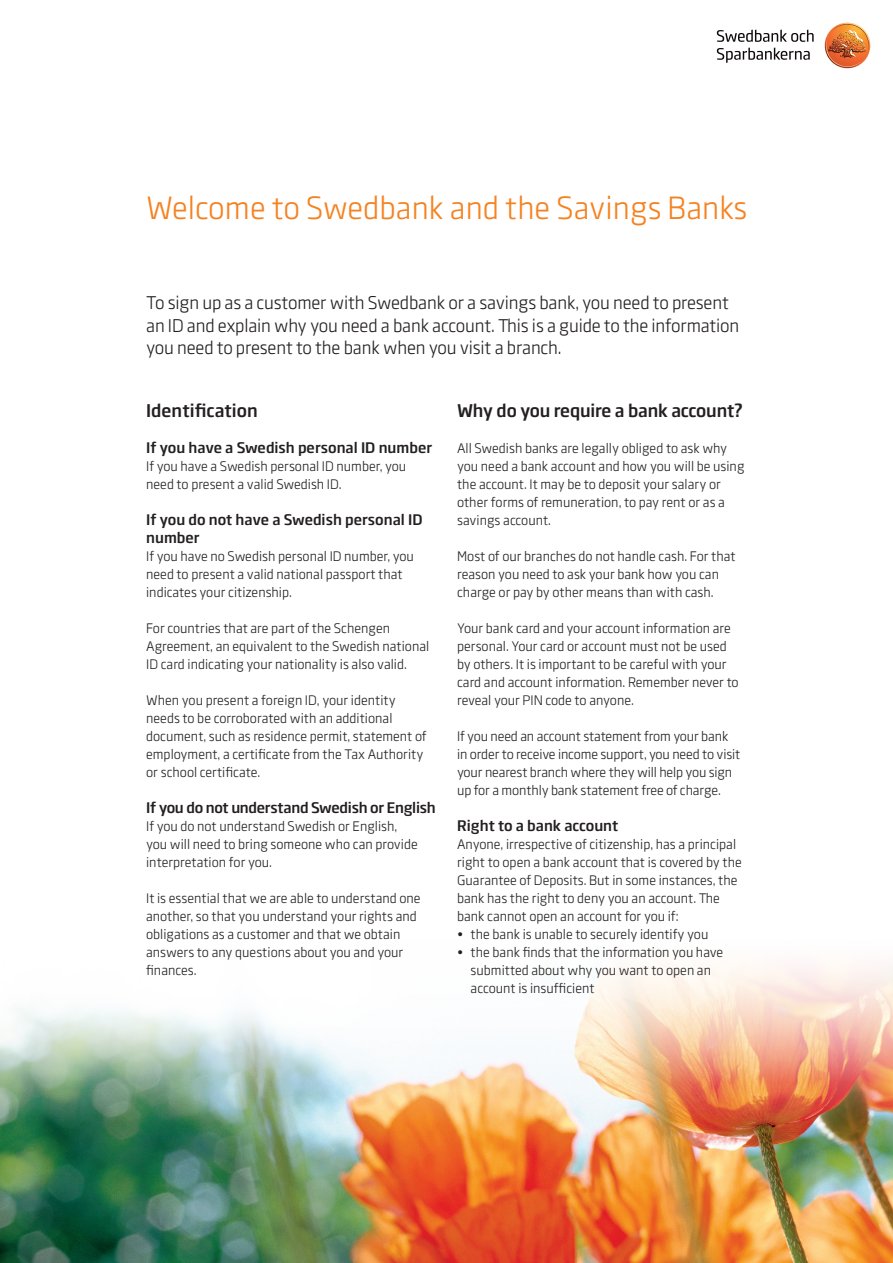
<style>
.page{position:relative;width:893px;height:1263px;background:#fff}
.page>*{position:absolute;margin:0;border:0;box-sizing:border-box;transform-origin:0 0}
.t1{font:31.5px "Swedbank Sans";color:#f58220}
.t2{font:18px/22.5px "Swedbank Sans";letter-spacing:-.01em;color:#231f20}
.t3{font:700 18px "Swedbank Sans";letter-spacing:-.01em;color:#231f20}
.t4{font:700 15px/18px "Swedbank Sans";color:#231f20}
.t5{font:700 15px "Swedbank Sans";letter-spacing:-.02em;color:#231f20}
.t6{font:13.5px/18px "Swedbank Sans";color:#231f20}
</style>
<div class="page">
<img style="left:0;top:1242px;width:893px;height:21px">
<svg style="left:825px;top:22px;width:46px;height:47px"></svg>
<svg style="left:717px;top:30px;width:97px;height:12px"></svg>
<svg style="left:717px;top:48px;width:93px;height:15px"></svg>
<img style="left:0;top:966px;width:893px;height:276px">
<h1 class="t1" style="left:146px;top:189px;width:603px">Welcome to Swedbank and the Savings Banks</h1>
<h2 class="t2" style="left:146px;top:292px;width:595px">To sign up as a customer with Swedbank or a savings bank, you need to present an ID and explain why you need a bank account. This is a guide to the information you need to present to the bank when you visit a branch.</h2>
<h2 class="t3" style="left:146px;top:400px;width:113px">Identification</h2>
<p class="t4" style="left:146px;top:439px;width:288px">If you have a Swedish personal ID number</p>
<p class="t6" style="left:146px;top:457px;width:262px">If you have a Swedish personal ID number, you need to present a valid Swedish ID.</p>
<p class="t4" style="left:146px;top:511px;width:278px">If you do not have a Swedish personal ID number</p>
<p class="t6" style="left:146px;top:547px;width:269px">If you have no Swedish personal ID number, you need to present a valid national passport that indicates your citizenship.</p>
<p class="t6" style="left:146px;top:619px;width:285px">For countries that are part of the Schengen<br>Agreement, an equivalent to the Swedish national<br>ID card indicating your nationality is also valid.</p>
<p class="t6" style="left:146px;top:691px;width:282px">When you present a foreign ID, your identity needs to be corroborated with an additional document, such as residence permit, statement of employment, a certificate from the Tax Authority or school certificate.</p>
<p class="t5" style="left:146px;top:799px;width:291px">If you do not understand Swedish or English</p>
<p class="t6" style="left:146px;top:817px;width:273px">If you do not understand Swedish or English, you will need to bring someone who can provide interpretation for you.</p>
<p class="t6" style="left:146px;top:889px;width:276px">It is essential that we are able to understand one another, so that you understand your rights and obligations as a customer and that we obtain answers to any questions about you and your finances.</p>
<h2 class="t3" style="left:457px;top:400px;width:287px">Why do you require a bank account?</h2>
<p class="t6" style="left:457px;top:439px;width:289px">All Swedish banks are legally obliged to ask why you need a bank account and how you will be using the account. It may be to deposit your salary or other forms of remuneration, to pay rent or as a savings account.</p>
<p class="t6" style="left:457px;top:547px;width:280px">Most of our branches do not handle cash. For that reason you need to ask your bank how you can charge or pay by other means than with cash.</p>
<p class="t6" style="left:457px;top:619px;width:283px">Your bank card and your account information are personal. Your card or account must not be used by others. It is important to be careful with your card and account information. Remember never to reveal your PIN code to anyone.</p>
<p class="t6" style="left:457px;top:727px;width:285px">If you need an account statement from your bank in order to receive income support, you need to visit your nearest branch where they will help you sign up for a monthly bank statement free of charge.</p>
<p class="t4" style="left:457px;top:817px;width:163px">Right to a bank account</p>
<p class="t6" style="left:457px;top:835px;width:286px">Anyone, irrespective of citizenship, has a principal right to open a bank account that is covered by the Guarantee of Deposits. But in some instances, the bank has the right to deny you an account. The bank cannot open an account for you if:</p>
<p class="t6" style="left:457px;top:925px;width:253px">• the bank is unable to securely identify you</p>
<p class="t6" style="left:471px;top:943px;width:254px;text-indent:-14px">• the bank finds that the information you have submitted about why you want to open an account is insufficient</p>
</div>
